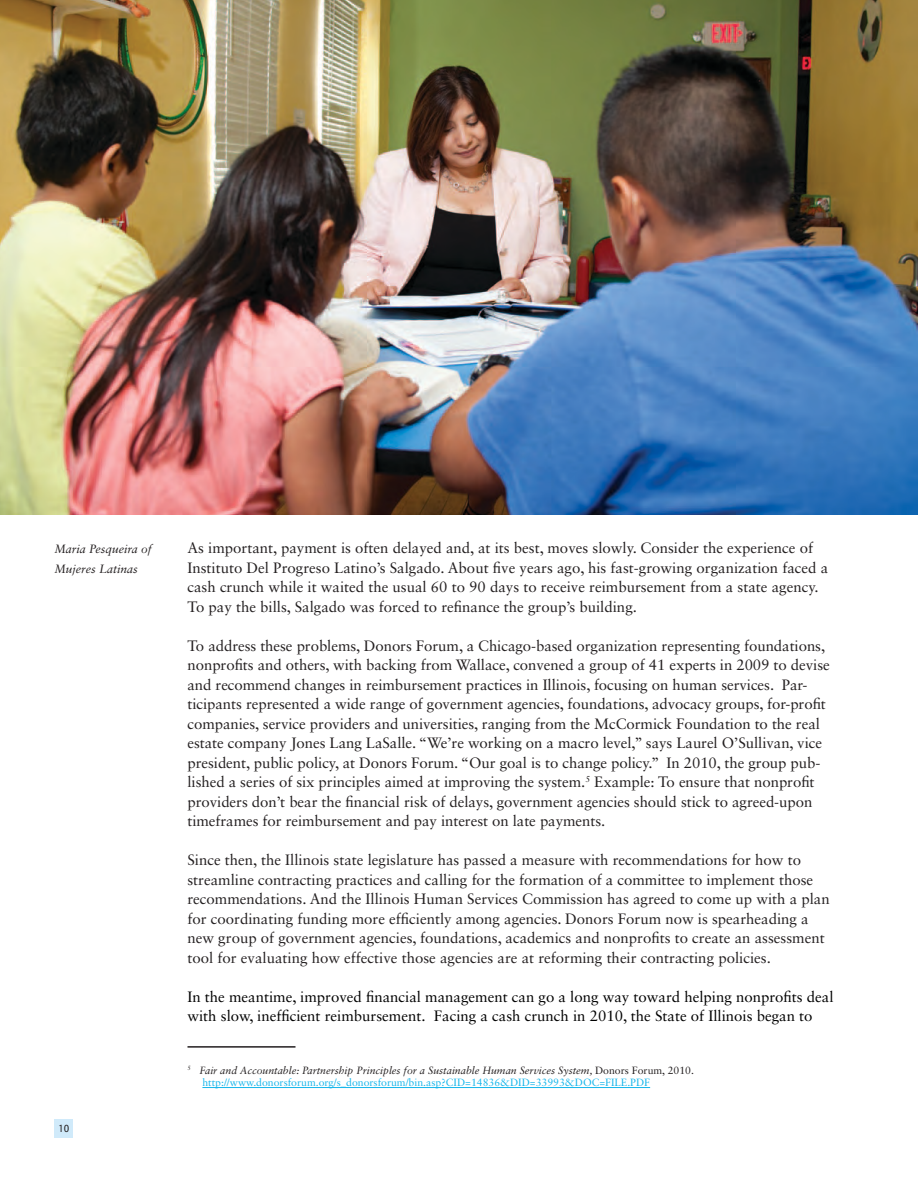
<style>
.page{position:relative;width:918px;height:1188px;background:#fff}
.page>*{position:absolute;margin:0;border:0;box-sizing:border-box;transform-origin:0 0}
.t1{font:15px/19.5px "Sabon LT Std";color:#231f20}
.t2{font:15px/19.5px "Sabon LT Std";color:#000}
.t3{font:italic 12px/19.5px "Sabon LT Std";color:#231f20}
.t4{font:10.5px/12.6px "Sabon LT Std";color:#16b6eb}
.t5{font:10.5px "FS Ingrid";color:#231f20}
.s1{font-style:italic;color:#231f20}
.s2{color:#231f20}
</style>
<div class="page">
<hr style="left:188px;top:1046px;width:108px;height:2px;background:#231f20">
<hr style="left:202px;top:1087px;width:448px;height:1px;background:#16b6eb">
<img style="left:0;top:0;width:918px;height:514px">
<div style="left:55px;top:1119px;width:18px;height:18px;background:#d0eafa"></div>
<p class="t3" style="left:55px;top:539px;width:99px">Maria Pesqueira of<br>Mujeres Latinas</p>
<p class="t5" style="left:58px;top:1123px;width:13px">10</p>
<p class="t1" style="left:188px;top:538px;width:642px">As important, payment is often delayed and, at its best, moves slowly. Consider the experience of Instituto Del Progreso Latino’s Salgado. About five years ago, his fast-growing organization faced a cash crunch while it waited the usual 60 to 90 days to receive reimbursement from a state agency.<br>To pay the bills, Salgado was forced to refinance the group’s building.</p>
<p class="t1" style="left:187px;top:635px;width:644px">To address these problems, Donors Forum, a Chicago-based organization representing foundations, nonprofits and others, with backing from Wallace, convened a group of 41 experts in 2009 to devise and recommend changes in reimbursement practices in Illinois, focusing on human services. Par&shy;ticipants represented a wide range of government agencies, foundations, advocacy groups, for-profit companies, service providers and universities, ranging from the McCormick Foundation to the real estate company Jones Lang LaSalle. “We’re working on a macro level,” says Laurel O’Sullivan, vice president, public policy, at Donors Forum. “Our goal is to change policy.” In 2010, the group pub&shy;lished a series of six principles aimed at improving the system.<sup>5</sup> Example: To ensure that nonprofit providers don’t bear the financial risk of delays, government agencies should stick to agreed-upon timeframes for reimbursement and pay interest on late payments.</p>
<p class="t1" style="left:187px;top:850px;width:644px">Since then, the Illinois state legislature has passed a measure with recommendations for how to streamline contracting practices and calling for the formation of a committee to implement those recommendations. And the Illinois Human Services Commission has agreed to come up with a plan for coordinating funding more efficiently among agencies. Donors Forum now is spearheading a new group of government agencies, foundations, academics and nonprofits to create an assessment tool for evaluating how effective those agencies are at reforming their contracting policies.</p>
<p class="t2" style="left:187px;top:986px;width:648px">In the meantime, improved financial management can go a long way toward helping nonprofits deal with slow, inefficient reimbursement. Facing a cash crunch in 2010, the State of Illinois began to</p>
<p class="t4" style="left:202px;top:1064px;width:493px;text-indent:-15px"><sup>5</sup> <span class="s1">Fair and Accountable: Partnership Principles for a Sustainable Human Services System,</span> <span class="s2">Donors Forum, 2010. </span>http://www.donorsforum.org/s_donorsforum/bin.asp?CID=14836&amp;DID=33993&amp;DOC=FILE.PDF</p>
</div>
